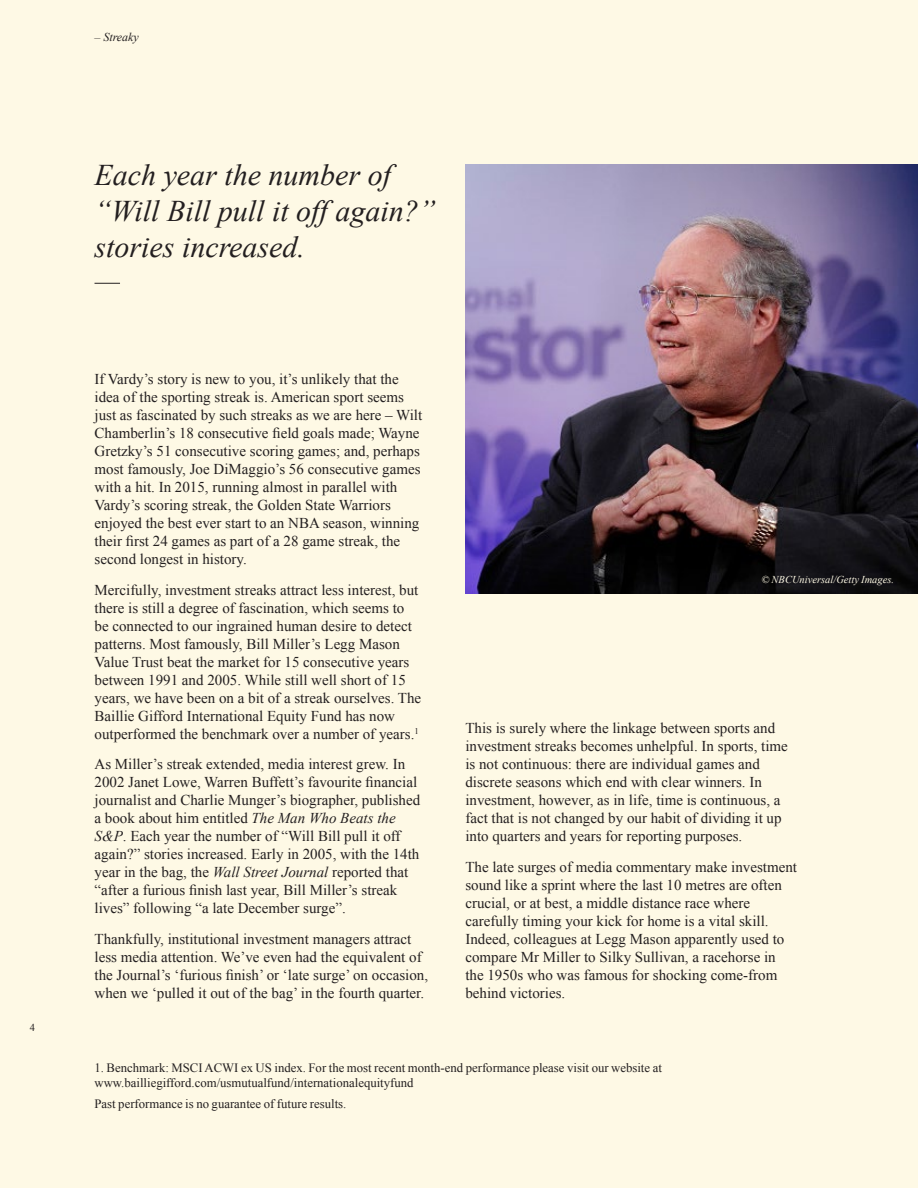
<style>
.page{position:relative;width:918px;height:1188px;background:#fef9e5}
.page>*{position:absolute;margin:0;border:0;box-sizing:border-box;transform-origin:0 0}
.t1{font:italic 30px/36px "Times New Roman";color:#231f20}
.t2{font:15px/18px "Times New Roman";color:#231f20}
.t3{font:12.75px/15px "Times New Roman";color:#231f20}
.t4{font:italic 12px "Times New Roman";color:#231f20}
.t5{font:italic 10.5px "Times New Roman";color:#fef9e5}
.t6{font:10.5px "Times New Roman";color:#231f20}
.s1{font-style:italic}
</style>
<div class="page">
<img style="left:465px;top:165px;width:453px;height:429px">
<svg style="left:95px;top:283px;width:25px;height:1px"></svg>
<p class="t6" style="left:30px;top:1020px;width:7px">4</p>
<p class="t4" style="left:94px;top:29px;width:46px">– Streaky</p>
<h1 class="t1" style="left:95px;top:157px;width:342px">Each year the number of “Will Bill pull it off again?” stories increased.</h1>
<p class="t2" style="left:95px;top:370px;width:329px">If Vardy’s story is new to you, it’s unlikely that the idea of the sporting streak is. American sport seems just as fascinated by such streaks as we are here – Wilt Chamberlin’s 18 consecutive field goals made; Wayne Gretzky’s 51 consecutive scoring games; and, perhaps most famously, Joe DiMaggio’s 56 consecutive games with a hit. In 2015, running almost in parallel with Vardy’s scoring streak, the Golden State Warriors enjoyed the best ever start to an NBA season, winning their first 24 games as part of a 28 game streak, the second longest in history.</p>
<p class="t2" style="left:95px;top:580px;width:328px">Mercifully, investment streaks attract less interest, but there is still a degree of fascination, which seems to be connected to our ingrained human desire to detect patterns. Most famously, Bill Miller’s Legg Mason Value Trust beat the market for 15 consecutive years between 1991 and 2005. While still well short of 15 years, we have been on a bit of a streak ourselves. The Baillie Gifford International Equity Fund has now outperformed the benchmark over a number of years.<sup>1</sup></p>
<p class="t2" style="left:95px;top:755px;width:327px">As Miller’s streak extended, media interest grew. In 2002 Janet Lowe, Warren Buffett’s favourite financial journalist and Charlie Munger’s biographer, published a book about him entitled <span class="s1">The Man Who Beats the S&amp;P</span>. Each year the number of “Will Bill pull it off again?” stories increased. Early in 2005, with the 14th year in the bag, the <span class="s1">Wall Street Journal</span> reported that “after a furious finish last year, Bill Miller’s streak lives” following “a late December surge”.</p>
<p class="t2" style="left:95px;top:930px;width:335px">Thankfully, institutional investment managers attract less media attention. We’ve even had the equivalent of the Journal’s ‘furious finish’ or ‘late surge’ on occasion, when we ‘pulled it out of the bag’ in the fourth quarter.</p>
<p class="t5" style="left:762px;top:572px;width:134px">© NBCUniversal/Getty Images.</p>
<p class="t2" style="left:465px;top:719px;width:324px">This is surely where the linkage between sports and investment streaks becomes unhelpful. In sports, time is not continuous: there are individual games and discrete seasons which end with clear winners. In investment, however, as in life, time is continuous, a fact that is not changed by our habit of dividing it up into quarters and years for reporting purposes.</p>
<p class="t2" style="left:465px;top:858px;width:333px">The late surges of media commentary make investment sound like a sprint where the last 10 metres are often crucial, or at best, a middle distance race where carefully timing your kick for home is a vital skill.<br>Indeed, colleagues at Legg Mason apparently used to compare Mr Miller to Silky Sullivan, a racehorse in the 1950s who was famous for shocking come-from behind victories.</p>
<p class="t3" style="left:95px;top:1060px;width:569px">1. Benchmark: MSCI ACWI ex US index. For the most recent month-end performance please visit our website at www.bailliegifford.com/usmutualfund/internationalequityfund</p>
<p class="t3" style="left:95px;top:1096px;width:253px">Past performance is no guarantee of future results.</p>
</div>
